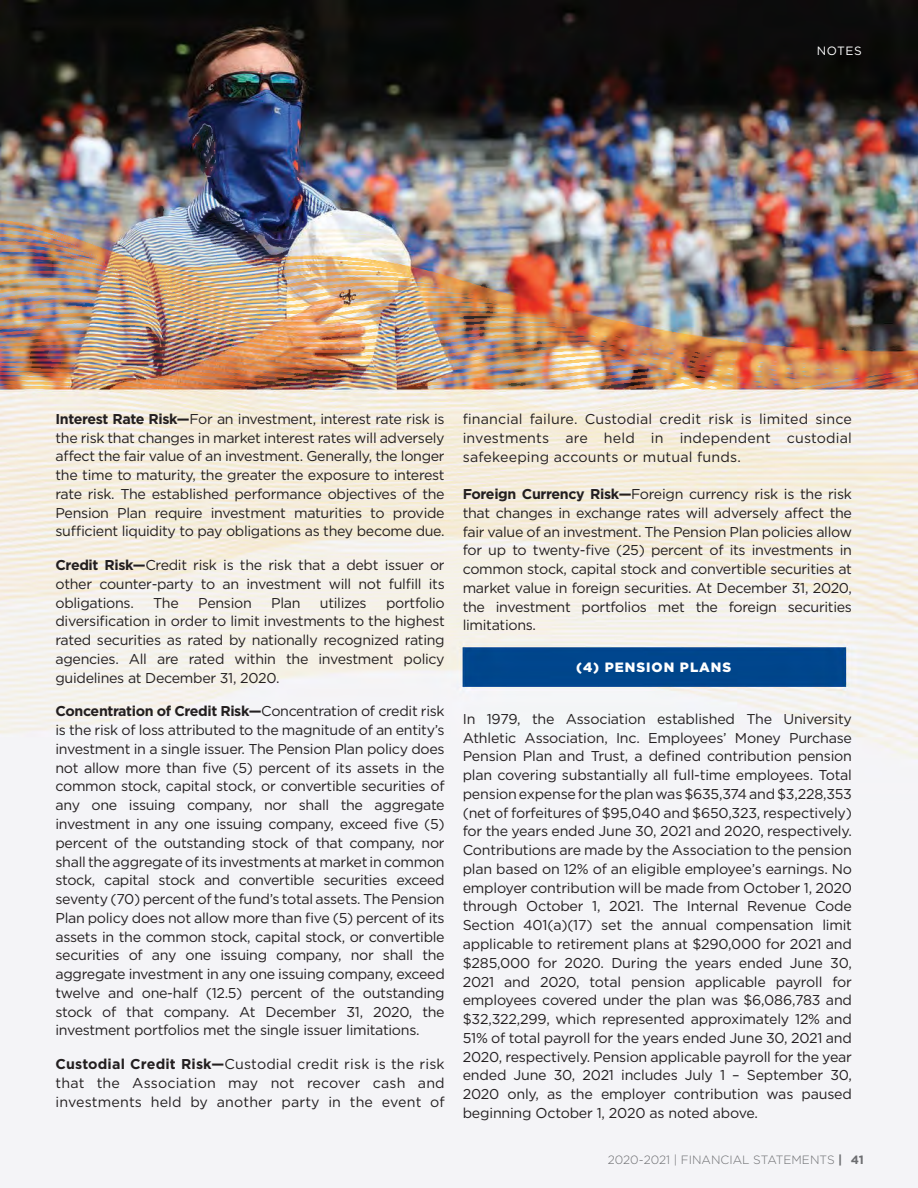
<style>
.page{position:relative;width:918px;height:1188px;background:#fff}
.page>*{position:absolute;margin:0;border:0;box-sizing:border-box;transform-origin:0 0}
.t1{font:14.25px/18.8px "Gotham";letter-spacing:-.02em;color:#231f20;text-align:justify}
.t2{font:900 13.5px "Gotham";letter-spacing:.07em;color:#fff}
.t3{font:300 12px "Gotham";color:#6c6d70}
.t4{font:12px "Gotham";letter-spacing:.055em;color:#fff}
.s1{font-weight:700}
</style>
<div class="page">
<img style="left:0;top:0;width:918px;height:1188px">
<p class="t4" style="left:817px;top:44px;width:47px">NOTES</p>
<p class="t1" style="left:56px;top:409px;width:391px"><span class="s1">Interest Rate Risk—</span>For an investment, interest rate risk is the risk that changes in market interest rates will adversely affect the fair value of an investment. Generally, the longer the time to maturity, the greater the exposure to interest rate risk. The established performance objectives of the Pension Plan require investment maturities to provide sufficient liquidity to pay obligations as they become due.</p>
<p class="t1" style="left:56px;top:556px;width:391px"><span class="s1">Credit Risk—</span>Credit risk is the risk that a debt issuer or other counter-party to an investment will not fulfill its obligations.</p>
<p class="t1" style="left:56px;top:593px;width:391px;text-indent:331px">portfolio diversification in order to limit investments to the highest rated securities as rated by nationally recognized rating agencies. All are rated within the investment policy guidelines at December 31, 2020.</p>
<p class="t1" style="left:56px;top:702px;width:391px"><span class="s1">Concentration of Credit Risk—</span>Concentration of credit risk is the risk of loss attributed to the magnitude of an entity’s investment in a single issuer. The Pension Plan policy does not allow more than five (5) percent of its assets in the common stock, capital stock, or convertible securities of any one issuing company, nor shall the aggregate investment in any one issuing company, exceed five (5) percent of the outstanding stock of that company, nor shall the aggregate of its investments at market in common stock, capital stock and convertible securities exceed seventy (70) percent of the fund’s total assets. The Pension Plan policy does not allow more than five (5) percent of its assets in the common stock, capital stock, or convertible securities of any one issuing company, nor shall the aggregate investment in any one issuing company, exceed twelve and one-half (12.5) percent of the outstanding stock of that company. At December 31, 2020, the investment portfolios met the single issuer limitations.</p>
<p class="t1" style="left:56px;top:1054px;width:391px"><span class="s1">Custodial Credit Risk—</span>Custodial credit risk is the risk that the Association may not recover cash and investments held by another party in the event of</p>
<p class="t1" style="left:153px;top:593px;width:27px">The</p>
<p class="t1" style="left:198px;top:593px;width:55px">Pension</p>
<p class="t1" style="left:271px;top:593px;width:31px">Plan</p>
<p class="t1" style="left:320px;top:593px;width:48px">utilizes</p>
<p class="t1" style="left:463px;top:409px;width:391px">financial failure. Custodial credit risk is limited since investments are held in independent custodial safekeeping accounts or mutual funds.</p>
<p class="t1" style="left:463px;top:484px;width:391px"><span class="s1">Foreign Currency Risk—</span>Foreign currency risk is the risk that changes in exchange rates will adversely affect the fair value of an investment. The Pension Plan policies allow for up to twenty-five (25) percent of its investments in common stock, capital stock and convertible securities at market value in foreign securities. At December 31, 2020, the investment portfolios met the foreign securities limitations.</p>
<p class="t2" style="left:576px;top:658px;width:157px">(4) PENSION PLANS</p>
<p class="t1" style="left:463px;top:709px;width:391px">In 1979, the Association established The University Athletic Association, Inc. Employees’ Money Purchase Pension Plan and Trust, a defined contribution pension plan covering substantially all full-time employees. Total pension expense for the plan was $635,374 and $3,228,353 (net of forfeitures of $95,040 and $650,323, respectively) for the years ended June 30, 2021 and 2020, respectively.<br>Contributions are made by the Association to the pension plan based on 12% of an eligible employee’s earnings. No employer contribution will be made from October 1, 2020 through October 1, 2021. The Internal Revenue Code Section 401(a)(17) set the annual compensation limit applicable to retirement plans at $290,000 for 2021 and $285,000 for 2020. During the years ended June 30, 2021 and 2020, total pension applicable payroll for employees covered under the plan was $6,086,783 and $32,322,299, which represented approximately 12% and 51% of total payroll for the years ended June 30, 2021 and 2020, respectively. Pension applicable payroll for the year ended June 30, 2021 includes July 1 – September 30, 2020 only, as the employer contribution was paused beginning October 1, 2020 as noted above.</p>
<p class="t3" style="left:608px;top:1152px;width:258px">2020-2021 | FINANCIAL STATEMENTS <span class="s1">| 41</span></p>
</div>
